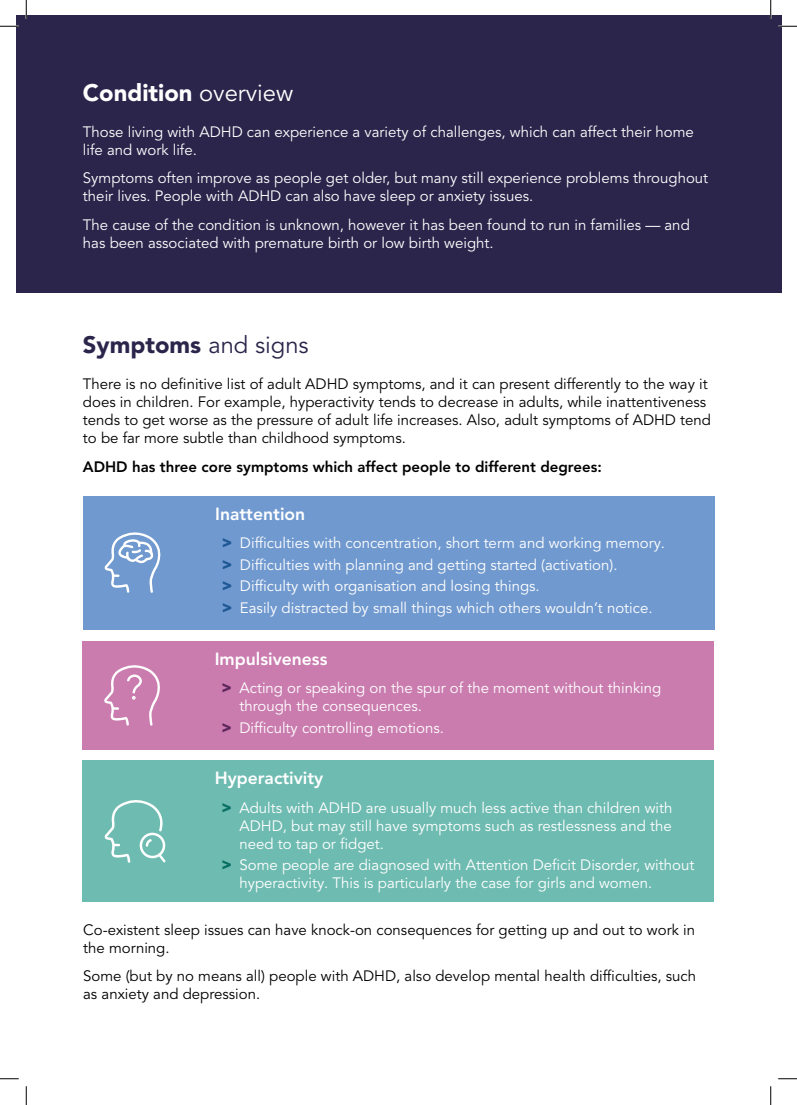
<style>
.page{position:relative;width:797px;height:1105px;background:#fff}
.page>*{position:absolute;margin:0;border:0;box-sizing:border-box;transform-origin:0 0}
.Sub-Heading{font:900 23.75px "Avenir LT Pro";color:#fff}
.Sub-Heading-2{font:900 23.75px "Avenir LT Pro";color:#2b254b}
.text_black{font:800 17.5px "Avenir LT Pro";color:#fff}
.Bullets{font:15px/18px "Avenir LT Pro";color:#fff}
.text_black-2{font:15px/18px "Avenir LT Pro";color:#000}
.text_black-3{font:15px/18px "Avenir LT Pro";color:#fff}
.text_black-4{font:800 15px "Avenir LT Pro";color:#000}
.s1{font-weight:400}
.s2{font-family:"Arial";font-weight:900;color:#1e5895}
.s3{font-family:"Arial";font-weight:900;color:#5e295e}
.s4{font-family:"Arial";font-weight:900;color:#0b7064}
</style>
<div class="page">
<div style="left:16px;top:16px;width:765px;height:277px;background:#2b254b"></div>
<div style="left:83px;top:496px;width:631px;height:134px;background:#7099cf"></div>
<div style="left:83px;top:641px;width:631px;height:109px;background:#ca7caf"></div>
<div style="left:83px;top:760px;width:631px;height:142px;background:#6ebbb1"></div>
<svg style="left:104px;top:532px;width:57px;height:61px"></svg>
<svg style="left:104px;top:800px;width:62px;height:63px"></svg>
<svg style="left:104px;top:665px;width:56px;height:61px"></svg>
<svg style="left:0;top:25px;width:19px;height:2px"></svg>
<svg style="left:778px;top:25px;width:19px;height:2px"></svg>
<svg style="left:0;top:1078px;width:19px;height:1px"></svg>
<svg style="left:778px;top:1078px;width:19px;height:1px"></svg>
<svg style="left:25px;top:0;width:2px;height:19px"></svg>
<svg style="left:25px;top:1086px;width:2px;height:19px"></svg>
<svg style="left:770px;top:0;width:1px;height:19px"></svg>
<svg style="left:770px;top:1086px;width:1px;height:19px"></svg>
<p class="Sub-Heading" style="left:83px;top:78px;width:212px">Condition <span class="s1">overview</span></p>
<p class="text_black-3" style="left:83px;top:123px;width:612px">Those living with ADHD can experience a variety of challenges, which can affect their home life and work life.</p>
<p class="text_black-3" style="left:83px;top:170px;width:627px">Symptoms often improve as people get older, but many still experience problems throughout their lives. People with ADHD can also have sleep or anxiety issues.</p>
<p class="text_black-3" style="left:83px;top:216px;width:608px">The cause of the condition is unknown, however it has been found to run in families — and has been associated with premature birth or low birth weight.</p>
<p class="Sub-Heading-2" style="left:83px;top:331px;width:227px">Symptoms <span class="s1">and signs</span></p>
<p class="text_black-2" style="left:83px;top:375px;width:629px">There is no definitive list of adult ADHD symptoms, and it can present differently to the way it does in children. For example, hyperactivity tends to decrease in adults, while inattentiveness tends to get worse as the pressure of adult life increases. Also, adult symptoms of ADHD tend to be far more subtle than childhood symptoms.</p>
<p class="text_black-4" style="left:83px;top:458px;width:520px">ADHD has three core symptoms which affect people to different degrees:</p>
<p class="text_black" style="left:215px;top:503px;width:92px">Inattention</p>
<p class="Bullets" style="left:222px;top:534px;width:444px"><span class="s2">&gt;</span> Difficulties with concentration, short term and working memory.</p>
<p class="Bullets" style="left:222px;top:556px;width:397px"><span class="s2">&gt;</span> Difficulties with planning and getting started (activation).</p>
<p class="Bullets" style="left:222px;top:578px;width:319px"><span class="s2">&gt;</span> Difficulty with organisation and losing things.</p>
<p class="Bullets" style="left:222px;top:599px;width:432px"><span class="s2">&gt;</span> Easily distracted by small things which others wouldn’t notice.</p>
<p class="text_black" style="left:215px;top:648px;width:114px">Impulsiveness</p>
<p class="Bullets" style="left:239px;top:679px;width:423px;text-indent:-18px"><span class="s3">&gt;</span> Acting or speaking on the spur of the moment without thinking through the consequences.</p>
<p class="Bullets" style="left:222px;top:719px;width:224px"><span class="s3">&gt;</span> Difficulty controlling emotions.</p>
<p class="text_black" style="left:215px;top:768px;width:110px">Hyperactivity</p>
<p class="Bullets" style="left:239px;top:799px;width:434px;text-align:justify;text-indent:-18px"><span class="s4">&gt;</span> Adults with ADHD are usually much less active than children with ADHD, but may still have symptoms such as restlessness and the need to tap or fidget.</p>
<p class="Bullets" style="left:239px;top:856px;width:456px;text-indent:-18px"><span class="s4">&gt;</span> Some people are diagnosed with Attention Deficit Disorder, without hyperactivity. This is particularly the case for girls and women.</p>
<p class="text_black-2" style="left:83px;top:921px;width:613px">Co-existent sleep issues can have knock-on consequences for getting up and out to work in the morning.</p>
<p class="text_black-2" style="left:83px;top:967px;width:614px">Some (but by no means all) people with ADHD, also develop mental health difficulties, such as anxiety and depression.</p>
</div>
